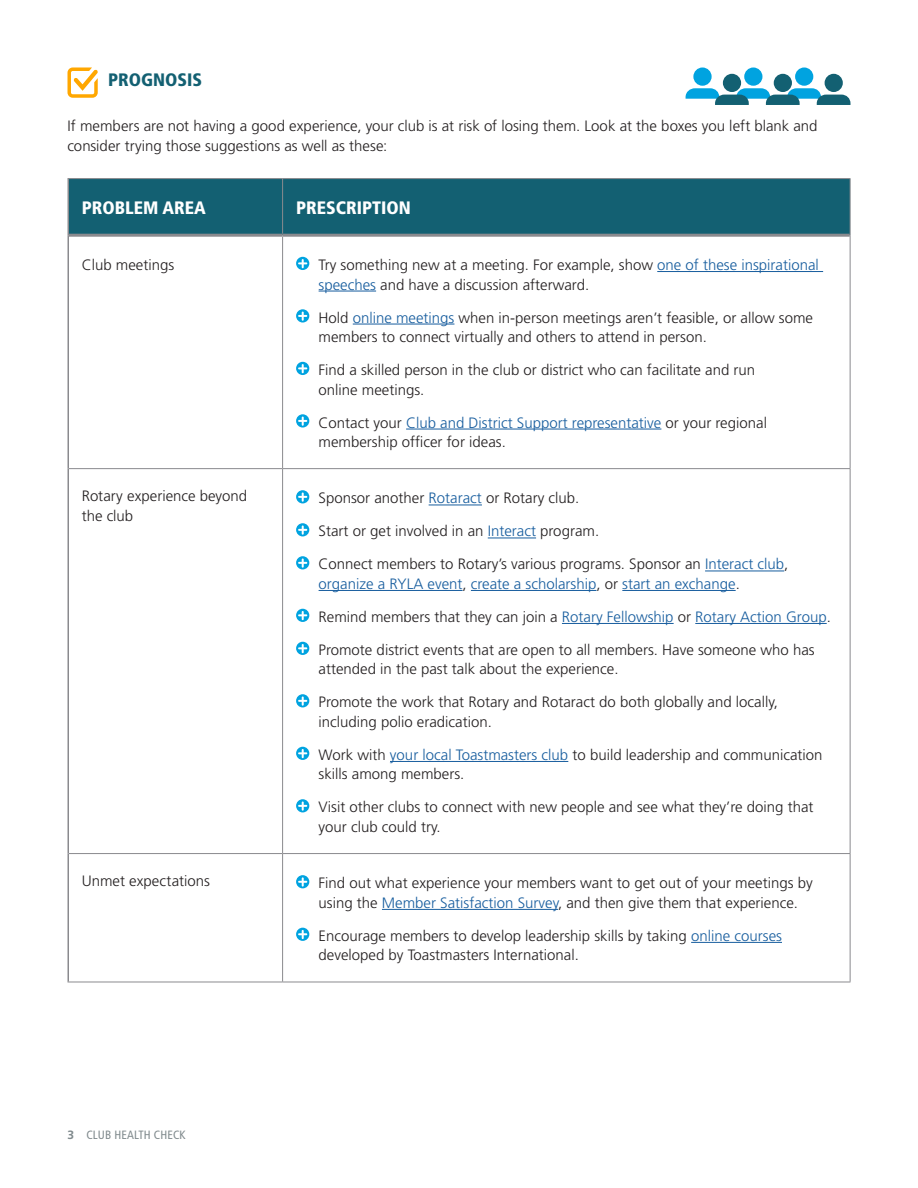
<style>
.page{position:relative;width:918px;height:1188px;background:#fff}
.page>*{position:absolute;margin:0;border:0;box-sizing:border-box;transform-origin:0 0}
.t1{font:900 condensed 18px "Frutiger LT Std";color:#fff}
.Prognisis-Head{font:900 condensed 18px "Frutiger LT Std";color:#136072}
.Prescription{font:300 15px/19.5px "Frutiger LT Std";color:#231f20}
.Body{font:300 15px/19.5px "Frutiger LT Std";color:#231f20}
.Prescription-2{font:300 15px/19.5px "Frutiger LT Std";color:#175d9e}
.t2{font:condensed 12px "Frutiger LT Std";letter-spacing:.01em;color:#808a8d}
.s1{color:#175d9e}
.s2{color:#231f20}
.s3{font-weight:700;font-stretch:normal}
</style>
<div class="page">
<div style="left:69px;top:179px;width:781px;height:55px;background:#136072"></div>
<hr style="left:68px;top:178px;width:215px;height:1px;background:#8a8a8e">
<hr style="left:283px;top:178px;width:567px;height:1px;background:#8a8a8e">
<hr style="left:282px;top:179px;width:1px;height:55px;background:#8a8a8e">
<hr style="left:850px;top:179px;width:1px;height:56px;background:#8a8a8e">
<hr style="left:282px;top:237px;width:1px;height:231px;background:#8a8a8e">
<hr style="left:850px;top:235px;width:1px;height:233px;background:#8a8a8e">
<hr style="left:69px;top:468px;width:214px;height:1px;background:#8a8a8e">
<hr style="left:283px;top:468px;width:567px;height:1px;background:#8a8a8e">
<hr style="left:282px;top:469px;width:1px;height:384px;background:#8a8a8e">
<hr style="left:850px;top:469px;width:1px;height:384px;background:#8a8a8e">
<hr style="left:69px;top:853px;width:214px;height:1px;background:#8a8a8e">
<hr style="left:283px;top:853px;width:567px;height:1px;background:#8a8a8e">
<hr style="left:282px;top:854px;width:1px;height:128px;background:#8a8a8e">
<hr style="left:850px;top:854px;width:1px;height:128px;background:#8a8a8e">
<hr style="left:68px;top:982px;width:215px;height:1px;background:#8a8a8e">
<hr style="left:283px;top:982px;width:567px;height:1px;background:#8a8a8e">
<hr style="left:68px;top:179px;width:1px;height:56px;background:#8a8a8e">
<hr style="left:68px;top:235px;width:1px;height:234px;background:#8a8a8e">
<hr style="left:68px;top:469px;width:1px;height:385px;background:#8a8a8e">
<hr style="left:68px;top:854px;width:1px;height:128px;background:#8a8a8e">
<hr style="left:69px;top:234px;width:214px;height:3px;background:#8a8a8e">
<hr style="left:283px;top:234px;width:567px;height:3px;background:#8a8a8e">
<hr style="left:657px;top:271px;width:166px;height:1px;background:#175d9e">
<hr style="left:319px;top:291px;width:57px;height:1px;background:#175d9e">
<hr style="left:353px;top:324px;width:101px;height:1px;background:#175d9e">
<hr style="left:406px;top:429px;width:255px;height:1px;background:#175d9e">
<svg style="left:296px;top:257px;width:13px;height:13px"></svg>
<svg style="left:296px;top:309px;width:13px;height:14px"></svg>
<svg style="left:296px;top:362px;width:13px;height:13px"></svg>
<svg style="left:296px;top:414px;width:13px;height:14px"></svg>
<hr style="left:429px;top:505px;width:53px;height:1px;background:#175d9e">
<hr style="left:488px;top:538px;width:48px;height:1px;background:#175d9e">
<hr style="left:705px;top:571px;width:79px;height:1px;background:#175d9e">
<hr style="left:319px;top:590px;width:144px;height:1px;background:#175d9e">
<hr style="left:471px;top:590px;width:125px;height:1px;background:#175d9e">
<hr style="left:622px;top:590px;width:114px;height:1px;background:#175d9e">
<hr style="left:562px;top:623px;width:112px;height:1px;background:#175d9e">
<hr style="left:695px;top:623px;width:132px;height:1px;background:#175d9e">
<hr style="left:390px;top:761px;width:178px;height:1px;background:#175d9e">
<svg style="left:296px;top:490px;width:13px;height:13px"></svg>
<svg style="left:296px;top:523px;width:13px;height:13px"></svg>
<svg style="left:296px;top:556px;width:13px;height:13px"></svg>
<svg style="left:296px;top:609px;width:13px;height:13px"></svg>
<svg style="left:296px;top:642px;width:13px;height:13px"></svg>
<svg style="left:296px;top:694px;width:13px;height:13px"></svg>
<svg style="left:296px;top:747px;width:13px;height:13px"></svg>
<svg style="left:296px;top:799px;width:13px;height:13px"></svg>
<hr style="left:382px;top:909px;width:176px;height:1px;background:#175d9e">
<hr style="left:691px;top:942px;width:91px;height:1px;background:#175d9e">
<svg style="left:296px;top:875px;width:13px;height:13px"></svg>
<svg style="left:296px;top:928px;width:13px;height:13px"></svg>
<svg style="left:68px;top:68px;width:30px;height:30px"></svg>
<div style="left:693px;top:68px;width:19px;height:18px;background:#00a3e0;border-radius:50%"></div>
<div style="left:795px;top:68px;width:18px;height:18px;background:#00a3e0;border-radius:50%"></div>
<div style="left:744px;top:68px;width:18px;height:18px;background:#00a3e0;border-radius:50%"></div>
<div style="left:723px;top:74px;width:18px;height:18px;background:#136072;border-radius:50%"></div>
<div style="left:825px;top:74px;width:18px;height:18px;background:#136072;border-radius:50%"></div>
<div style="left:774px;top:74px;width:18px;height:18px;background:#136072;border-radius:50%"></div>
<svg style="left:686px;top:88px;width:165px;height:17px"></svg>
<p class="Prognisis-Head" style="left:108px;top:68px;width:96px">PROGNOSIS</p>
<p class="Body" style="left:68px;top:116px;width:752px">If members are not having a good experience, your club is at risk of losing them. Look at the boxes you left blank and consider trying those suggestions as well as these:</p>
<p class="t1" style="left:82px;top:197px;width:126px">PROBLEM AREA</p>
<p class="t1" style="left:296px;top:197px;width:116px">PRESCRIPTION</p>
<p class="Body" style="left:82px;top:255px;width:94px">Club meetings</p>
<p class="Prescription" style="left:319px;top:255px;width:502px">Try something new at a meeting. For example, show <span class="s1">one of these inspirational speeches</span> and have a discussion afterward.</p>
<p class="Prescription" style="left:319px;top:308px;width:496px">Hold <span class="s1">online meetings</span> when in-person meetings aren’t feasible, or allow some members to connect virtually and others to attend in person.</p>
<p class="Prescription" style="left:319px;top:360px;width:438px">Find a skilled person in the club or district who can facilitate and run online meetings.</p>
<p class="Prescription" style="left:319px;top:413px;width:450px">Contact your <span class="s1">Club and District Support representative</span> or your regional membership officer for ideas.</p>
<p class="Body" style="left:82px;top:487px;width:167px">Rotary experience beyond the club</p>
<p class="Prescription" style="left:319px;top:489px;width:262px">Sponsor another <span class="s1">Rotaract</span> or Rotary club.</p>
<p class="Prescription" style="left:319px;top:522px;width:282px">Start or get involved in an <span class="s1">Interact</span> program.</p>
<p class="Prescription-2" style="left:319px;top:555px;width:471px"><span class="s2">Connect members to Rotary’s various programs. Sponsor an</span> Interact club<span class="s2">, </span>organize a RYLA event<span class="s2">,</span> create a scholarship<span class="s2">, or</span> start an exchange<span class="s2">.</span></p>
<p class="Prescription-2" style="left:319px;top:607px;width:514px"><span class="s2">Remind members that they can join a</span> Rotary Fellowship <span class="s2">or</span> Rotary Action Group<span class="s2">.</span></p>
<p class="Prescription" style="left:319px;top:640px;width:498px">Promote district events that are open to all members. Have someone who has attended in the past talk about the experience.</p>
<p class="Prescription" style="left:319px;top:693px;width:461px">Promote the work that Rotary and Rotaract do both globally and locally, including polio eradication.</p>
<p class="Prescription" style="left:319px;top:745px;width:505px">Work with <span class="s1">your local Toastmasters club</span> to build leadership and communication skills among members.</p>
<p class="Prescription" style="left:319px;top:798px;width:496px">Visit other clubs to connect with new people and see what they’re doing that your club could try.</p>
<p class="Body" style="left:82px;top:872px;width:130px">Unmet expectations</p>
<p class="Prescription" style="left:319px;top:874px;width:496px">Find out what experience your members want to get out of your meetings by using the <span class="s1">Member Satisfaction Survey</span>, and then give them that experience.</p>
<p class="Prescription" style="left:319px;top:926px;width:465px">Encourage members to develop leadership skills by taking <span class="s1">online courses </span>developed by Toastmasters International.</p>
<p class="t2" style="left:68px;top:1128px;width:120px"><span class="s3">3</span> CLUB HEALTH CHECK</p>
</div>
